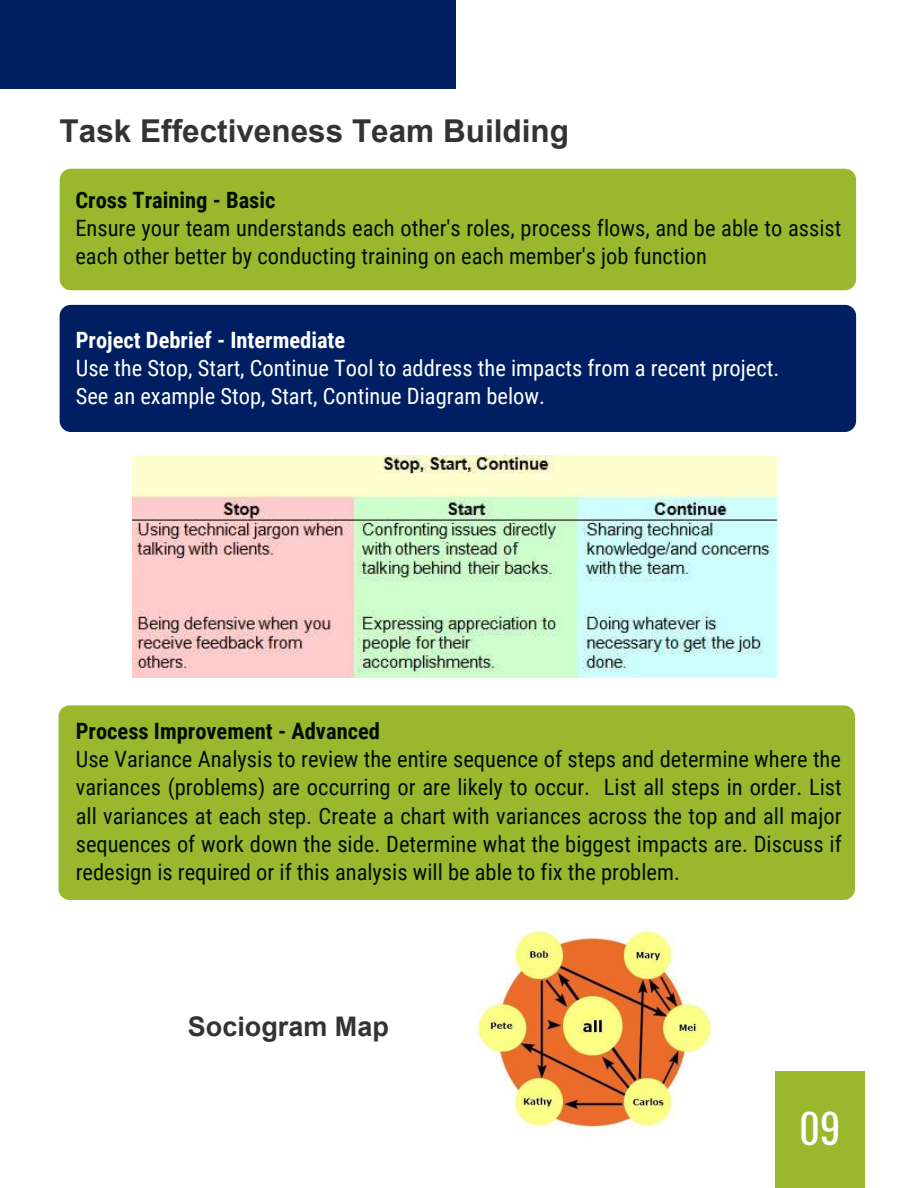
<style>
.page{position:relative;width:918px;height:1188px;background:#fff}
.page>*{position:absolute;margin:0;border:0;box-sizing:border-box;transform-origin:0 0}
.t1{font:40.5px "Oswald";color:#fff}
.t2{font:700 31.5px "Arial";color:#333}
.t3{font:700 27px "Arial";color:#333}
.t4{font:22.5px/28.2px "Roboto Condensed";color:#001000}
.t5{font:22.5px/28.2px "Roboto Condensed";color:#fff}
.t6{font:700 22.5px "Roboto Condensed";color:#001000}
.t7{font:700 22.5px "Roboto Condensed";color:#fff}
</style>
<div class="page">
<div style="left:0;top:0;width:456px;height:89px;background:#001e62"></div>
<div style="left:775px;top:1071px;width:90px;height:117px;background:#9ab82e"></div>
<img style="left:477px;top:928px;width:235px;height:199px">
<div style="left:60px;top:169px;width:796px;height:121px;background:#9ab82e"></div>
<div style="left:60px;top:305px;width:796px;height:127px;background:#001e62"></div>
<div style="left:58px;top:705px;width:797px;height:195px;background:#9ab82e"></div>
<img style="left:133px;top:456px;width:643px;height:221px">
<h2 class="t2" style="left:60px;top:110px;width:511px">Task Effectiveness Team Building</h2>
<p class="t6" style="left:75px;top:184px;width:202px">Cross Training - Basic</p>
<p class="t4" style="left:75px;top:213px;width:768px">Ensure your team understands each other's roles, process flows, and be able to assist each other better by conducting training on each member's job function</p>
<p class="t7" style="left:76px;top:324px;width:271px">Project Debrief - Intermediate</p>
<p class="t5" style="left:76px;top:353px;width:705px">Use the Stop, Start, Continue Tool to address the impacts from a recent project.<br>See an example Stop, Start, Continue Diagram below.</p>
<p class="t6" style="left:76px;top:715px;width:306px">Process Improvement - Advanced</p>
<p class="t4" style="left:76px;top:744px;width:768px;text-align:justify">Use Variance Analysis to review the entire sequence of steps and determine where the variances (problems) are occurring or are likely to occur. List all steps in order. List all variances at each step. Create a chart with variances across the top and all major sequences of work down the side. Determine what the biggest impacts are. Discuss if redesign is required or if this analysis will be able to fix the problem.</p>
<p class="t3" style="left:188px;top:1009px;width:203px">Sociogram Map</p>
<h1 class="t1" style="left:799px;top:1093px;width:43px">09</h1>
</div>
